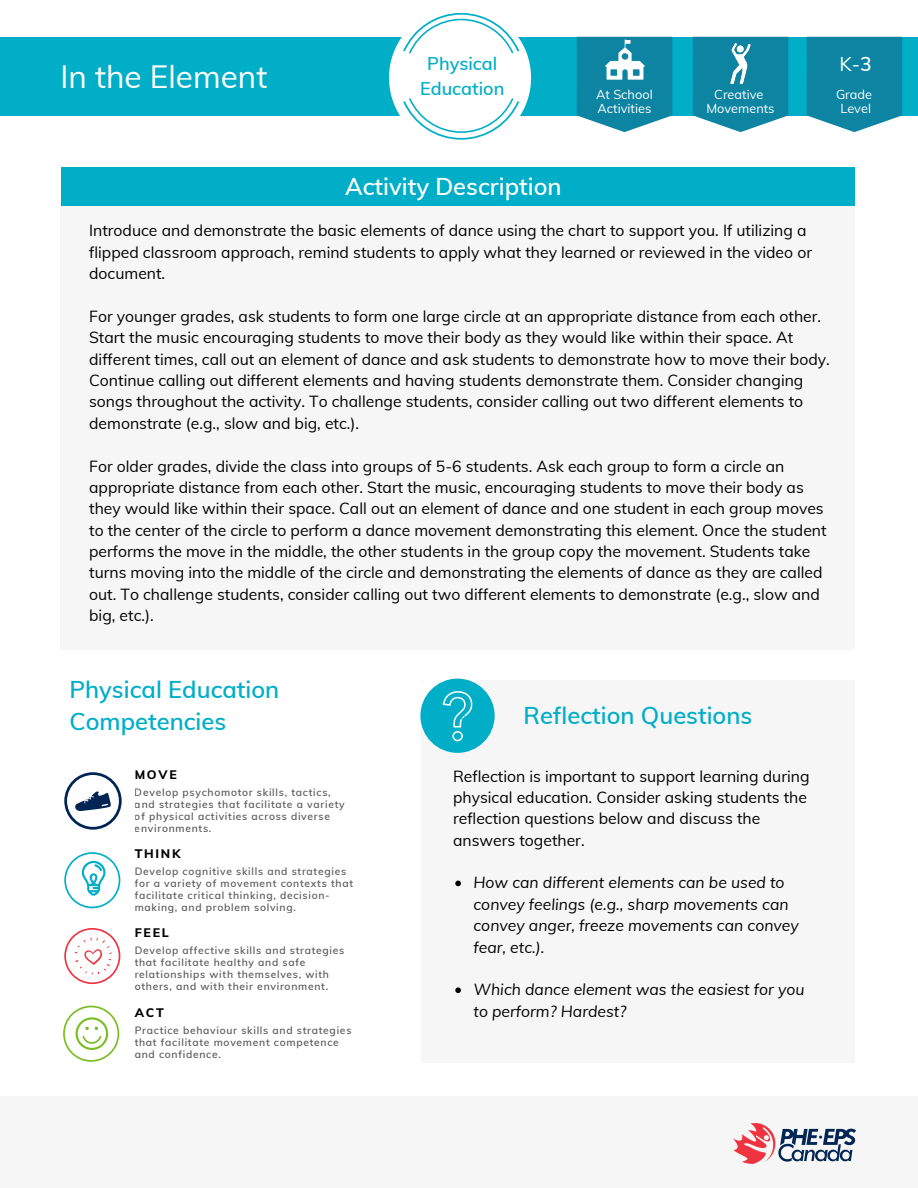
<style>
.page{position:relative;width:918px;height:1188px;background:#fff}
.page>*{position:absolute;margin:0;border:0;box-sizing:border-box;transform-origin:0 0}
.t1{font:31.5px "Muli";color:#fff}
.t2{font:600 23.7px/32.7px "Muli";color:#00aec7}
.t3{font:600 23.7px "Muli";color:#fff}
.t4{font:19.5px "Muli";color:#fff}
.t5{font:600 18px/25px "Muli";color:#00aec7;text-align:center}
.t6{font:15.75px/21.3px "Muli";color:#000}
.t7{font:italic 15.75px/21.3px "Muli";color:#000}
.t8{font:12.75px/14.7px "Muli";color:#fff;text-align:center}
.t9{font:800 12.45px "Muli";letter-spacing:.14em;color:#000}
.t10{font:600 10.35px/12px "Muli";letter-spacing:.07em;color:#545454}
.s1{font-weight:600}
</style>
<div class="page">
<div style="left:61px;top:205px;width:794px;height:444px;background:#f6f6f6"></div>
<div style="left:61px;top:167px;width:793px;height:39px;background:#00aec7"></div>
<div style="left:0;top:1096px;width:918px;height:92px;background:#f6f6f6"></div>
<img style="left:734px;top:1123px;width:121px;height:41px">
<div style="left:422px;top:680px;width:433px;height:383px;background:#f6f6f6"></div>
<div style="left:420px;top:679px;width:75px;height:74px;background:#00aec7;border-radius:50%"></div>
<svg style="left:420px;top:678px;width:53px;height:64px"></svg>
<svg style="left:455px;top:881px;width:6px;height:5px"></svg>
<svg style="left:455px;top:987px;width:6px;height:6px"></svg>
<svg style="left:64px;top:928px;width:56px;height:56px"></svg>
<svg style="left:63px;top:1006px;width:56px;height:56px"></svg>
<svg style="left:64px;top:852px;width:56px;height:56px"></svg>
<svg style="left:64px;top:772px;width:58px;height:58px"></svg>
<div style="left:0;top:37px;width:918px;height:79px;background:#00aec7"></div>
<svg style="left:807px;top:37px;width:95px;height:95px;background:#218ea9"></svg>
<svg style="left:693px;top:37px;width:95px;height:95px;background:#2690ab"></svg>
<svg style="left:389px;top:12px;width:142px;height:128px"></svg>
<svg style="left:577px;top:37px;width:95px;height:95px;background:#2891ac"></svg>
<img style="left:601px;top:37px;width:47px;height:47px">
<img style="left:720px;top:43px;width:41px;height:41px">
<h1 class="t1" style="left:60px;top:56px;width:208px">In the Element</h1>
<p class="t5" style="left:420px;top:50px;width:86px">Physical<br>Education</p>
<h2 class="t3" style="left:345px;top:171px;width:218px">Activity Description</h2>
<p class="t8" style="left:596px;top:86px;width:58px;text-align:left">At School<br>Activities</p>
<p class="t8" style="left:706px;top:86px;width:70px">Creative<br>Movements</p>
<p class="t4" style="left:840px;top:51px;width:34px">K-<span class="s1">3</span></p>
<p class="t8" style="left:836px;top:86px;width:38px">Grade<br>Level</p>
<p class="t6" style="left:89px;top:220px;width:724px">Introduce and demonstrate the basic elements of dance using the chart to support you. If utilizing a flipped classroom approach, remind students to apply what they learned or reviewed in the video or document.</p>
<p class="t6" style="left:89px;top:305px;width:742px">For younger grades, ask students to form one large circle at an appropriate distance from each other.<br>Start the music encouraging students to move their body as they would like within their space. At different times, call out an element of dance and ask students to demonstrate how to move their body.<br>Continue calling out different elements and having students demonstrate them. Consider changing songs throughout the activity. To challenge students, consider calling out two different elements to demonstrate (e.g., slow and big, etc.).</p>
<p class="t6" style="left:89px;top:455px;width:739px">For older grades, divide the class into groups of 5-6 students. Ask each group to form a circle an appropriate distance from each other. Start the music, encouraging students to move their body as they would like within their space. Call out an element of dance and one student in each group moves to the center of the circle to perform a dance movement demonstrating this element. Once the student performs the move in the middle, the other students in the group copy the movement. Students take turns moving into the middle of the circle and demonstrating the elements of dance as they are called out. To challenge students, consider calling out two different elements to demonstrate (e.g., slow and big, etc.).</p>
<h2 class="t2" style="left:70px;top:673px;width:211px">Physical Education<br>Competencies</h2>
<p class="t9" style="left:135px;top:767px;width:44px">MOVE</p>
<p class="t10" style="left:135px;top:786px;width:212px">Develop psychomotor skills, tactics, and strategies that facilitate a variety of physical activities across diverse environments.</p>
<p class="t9" style="left:135px;top:845px;width:47px">THINK</p>
<p class="t10" style="left:135px;top:865px;width:220px">Develop cognitive skills and strategies for a variety of movement contexts that facilitate critical thinking, decision&shy;making, and problem solving.</p>
<p class="t9" style="left:135px;top:924px;width:36px">FEEL</p>
<p class="t10" style="left:135px;top:944px;width:211px">Develop affective skills and strategies that facilitate healthy and safe relationships with themselves, with others, and with their environment.</p>
<p class="t9" style="left:135px;top:1005px;width:31px">ACT</p>
<p class="t10" style="left:135px;top:1024px;width:218px">Practice behaviour skills and strategies that facilitate movement competence and confidence.</p>
<h2 class="t2" style="left:524px;top:699px;width:230px">Reflection Questions</h2>
<p class="t6" style="left:453px;top:765px;width:358px">Reflection is important to support learning during physical education. Consider asking students the reflection questions below and discuss the answers together.</p>
<p class="t7" style="left:474px;top:872px;width:327px">How can different elements can be used to convey feelings (e.g., sharp movements can convey anger, freeze movements can convey fear, etc.).</p>
<p class="t7" style="left:474px;top:979px;width:332px">Which dance element was the easiest for you to perform? Hardest?</p>
</div>
